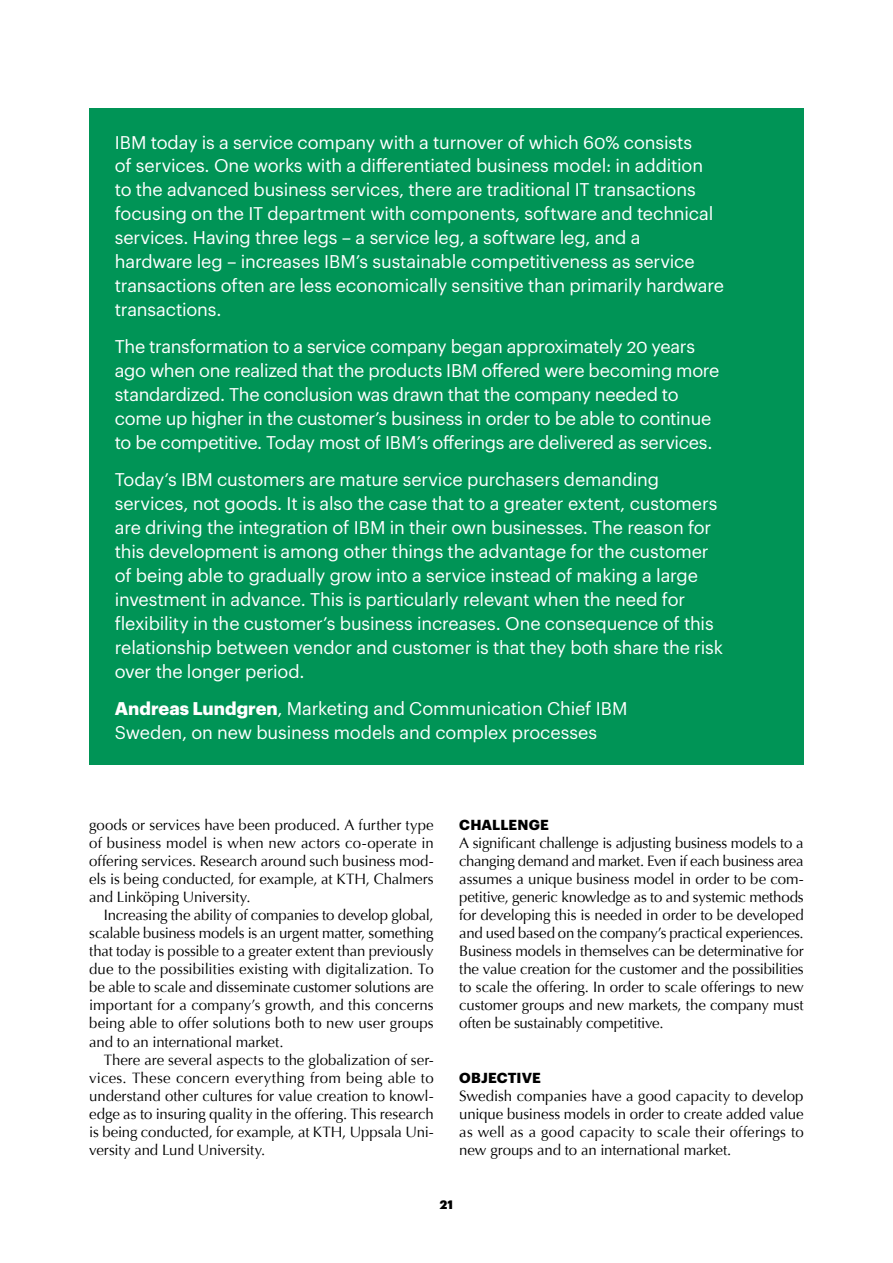
<style>
.page{position:relative;width:893px;height:1263px;background:#fff}
.page>*{position:absolute;margin:0;border:0;box-sizing:border-box;transform-origin:0 0}
.t1{font:18px/24px "Graphik";letter-spacing:-.01em;color:#fff}
.t2{font:15px/18px "Optima";letter-spacing:-.01em;color:#000;text-align:justify}
.t3{font:700 14.25px "Graphik";letter-spacing:.005em;color:#000}
.t4{font:900 12px "Graphik";color:#000}
.s1{font-weight:700}
</style>
<div class="page">
<div style="left:89px;top:108px;width:715px;height:656px;background:#009456"></div>
<p class="t1" style="left:115px;top:128px;width:611px">IBM today is a service company with a turnover of which 60% consists<br>of services. One works with a differentiated business model: in addition to the advanced business services, there are traditional IT transactions focusing on the IT department with components, software and technical services. Having three legs – a service leg, a software leg, and a<br>hardware leg – increases IBM’s sustainable competitiveness as service transactions often are less economically sensitive than primarily hardware transactions.</p>
<p class="t1" style="left:115px;top:333px;width:606px">The transformation to a service company began approximately 20 years ago when one realized that the products IBM offered were becoming more standardized. The conclusion was drawn that the company needed to come up higher in the customer’s business in order to be able to continue to be competitive. Today most of IBM’s offerings are delivered as services.</p>
<p class="t1" style="left:115px;top:466px;width:610px">Today’s IBM customers are mature service purchasers demanding services, not goods. It is also the case that to a greater extent, customers are driving the integration of IBM in their own businesses. The reason for this development is among other things the advantage for the customer of being able to gradually grow into a service instead of making a large investment in advance. This is particularly relevant when the need for flexibility in the customer’s business increases. One consequence of this relationship between vendor and customer is that they both share the risk over the longer period.</p>
<p class="t1" style="left:115px;top:695px;width:514px"><span class="s1">Andreas Lundgren</span>, Marketing and Communication Chief IBM<br>Sweden, on new business models and complex processes</p>
<p class="t2" style="left:89px;top:816px;width:346px">goods or services have been produced. A further type of business model is when new actors co-operate in offering services. Research around such business mod&shy;els is being conducted, for example, at KTH, Chalmers and Linköping University.</p>
<p class="t2" style="left:89px;top:906px;width:346px;text-indent:15px">Increasing the ability of companies to develop global, scalable business models is an urgent matter, something that today is possible to a greater extent than previously due to the possibilities existing with digitalization. To be able to scale and disseminate customer solutions are important for a company’s growth, and this concerns being able to offer solutions both to new user groups and to an international market.</p>
<p class="t2" style="left:89px;top:1051px;width:346px;text-indent:15px">There are several aspects to the globalization of ser&shy;vices. These concern everything from being able to understand other cultures for value creation to knowl&shy;edge as to insuring quality in the offering. This research is being conducted, for example, at KTH, Uppsala Uni&shy;versity and Lund University.</p>
<p class="t3" style="left:459px;top:814px;width:91px">CHALLENGE</p>
<p class="t2" style="left:459px;top:834px;width:346px">A significant challenge is adjusting business models to a changing demand and market. Even if each business area assumes a unique business model in order to be com&shy;petitive, generic knowledge as to and systemic methods for developing this is needed in order to be developed and used based on the company’s practical experiences.<br>Business models in themselves can be determinative for the value creation for the customer and the possibilities to scale the offering. In order to scale offerings to new customer groups and new markets, the company must often be sustainably competitive.</p>
<p class="t3" style="left:459px;top:1066px;width:83px">OBJECTIVE</p>
<p class="t2" style="left:459px;top:1087px;width:346px">Swedish companies have a good capacity to develop unique business models in order to create added value as well as a good capacity to scale their offerings to new groups and to an international market.</p>
<p class="t4" style="left:440px;top:1195px;width:15px">21</p>
</div>
